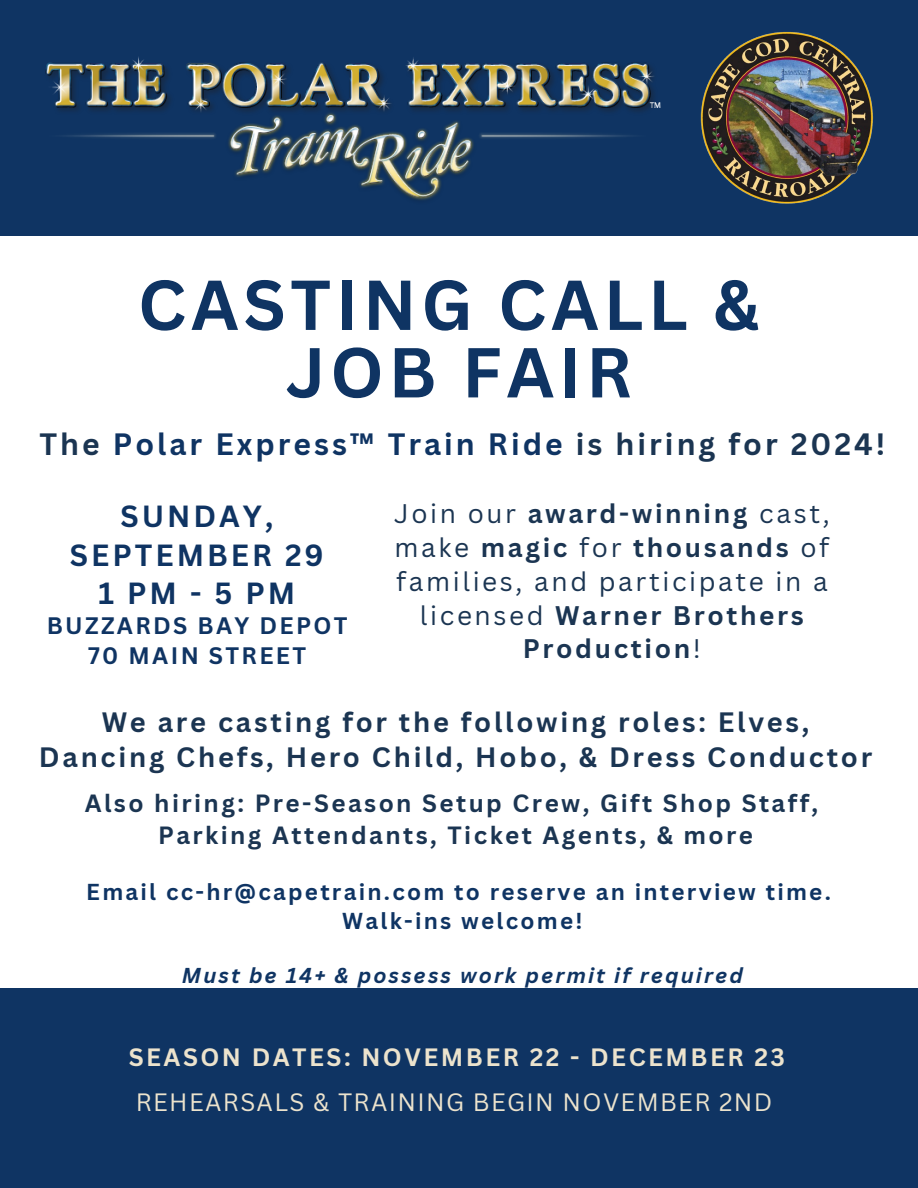
<style>
.page{position:relative;width:918px;height:1188px;background:#fff}
.page>*{position:absolute;margin:0;border:0;box-sizing:border-box;transform-origin:0 0}
.t1{font:700 69px/67.5px "Canva Sans";letter-spacing:.065em;color:#0f3463;text-align:center}
.t2{font:700 30px "Canva Sans";letter-spacing:.1em;color:#0f3463}
.t3{font:700 29.85px/38.2px "Canva Sans";letter-spacing:.1em;color:#0f3463;text-align:center}
.t4{font:700 27.3px/34.8px "Canva Sans";letter-spacing:.1em;color:#1b3552;text-align:center}
.t5{font:26.25px/33.8px "Canva Sans";letter-spacing:.1em;color:#1b3552;text-align:center}
.t6{font:24.45px "Canva Sans";letter-spacing:.055em;color:#ece3cd}
.t7{font:700 24.45px "Canva Sans";letter-spacing:.1em;color:#ece3cd}
.t8{font:700 24.3px/31.5px "Canva Sans";letter-spacing:.1em;color:#1b3552;text-align:center}
.t9{font:700 23.25px/29.2px "Canva Sans";letter-spacing:.1em;color:#0f3463;text-align:center}
.t10{font:700 22.5px "Canva Sans";letter-spacing:.1em;color:#0f3463}
.t11{font:italic 700 21px "Canva Sans";letter-spacing:.1em;color:#0f3463}
.s1{color:#1b3552}
.s2{font-weight:700}
</style>
<div class="page">
<div style="left:0;top:0;width:918px;height:236px;background:#0f3463"></div>
<img style="left:45px;top:56px;width:616px;height:145px">
<img style="left:700px;top:32px;width:173px;height:172px">
<div style="left:0;top:988px;width:918px;height:200px;background:#0f3463"></div>
<h1 class="t1" style="left:138px;top:269px;width:623px">CASTING CALL &amp;<br>JOB FAIR</h1>
<h3 class="t2" style="left:39px;top:423px;width:847px"><span class="s1">The</span> Polar Express™ Train Ride <span class="s1">is hiring for 2024!</span></h3>
<h6 class="t3" style="left:70px;top:497px;width:255px">SUNDAY,<br>SEPTEMBER 29<br>1PM-5PM</h6>
<h6 class="t9" style="left:47px;top:611px;width:302px">BUZZARDS BAY DEPOT<br>70 MAIN STREET</h6>
<h3 class="t5" style="left:394px;top:496px;width:437px">Join our <span class="s2">award-winning</span> cast, make <span class="s2">magic</span> for <span class="s2">thousands</span> of families, and participate in a licensed <span class="s2">Warner Brothers<br>Production</span>!</h3>
<p class="t4" style="left:39px;top:704px;width:835px">We are casting for the following roles: Elves,<br>Dancing Chefs, Hero Child, Hobo, &amp; Dress Conductor</p>
<h2 class="t8" style="left:85px;top:787px;width:735px">Also hiring: Pre-Season Setup Crew, Gift Shop Staff,<br>Parking Attendants, Ticket Agents, &amp; more</h2>
<p class="t10" style="left:86px;top:876px;width:746px">Email cc-hr@capetrain.com to reserve an interview time.</p>
<p class="t10" style="left:342px;top:905px;width:242px">Walk-ins welcome!</p>
<p class="t11" style="left:182px;top:960px;width:563px">Must be 14+ &amp; possess work permit if required</p>
<h5 class="t7" style="left:129px;top:1039px;width:658px">SEASON DATES: NOVEMBER 22 - DECEMBER 23</h5>
<h4 class="t6" style="left:136px;top:1085px;width:638px">REHEARSALS &amp; TRAINING BEGIN NOVEMBER 2ND</h4>
</div>
